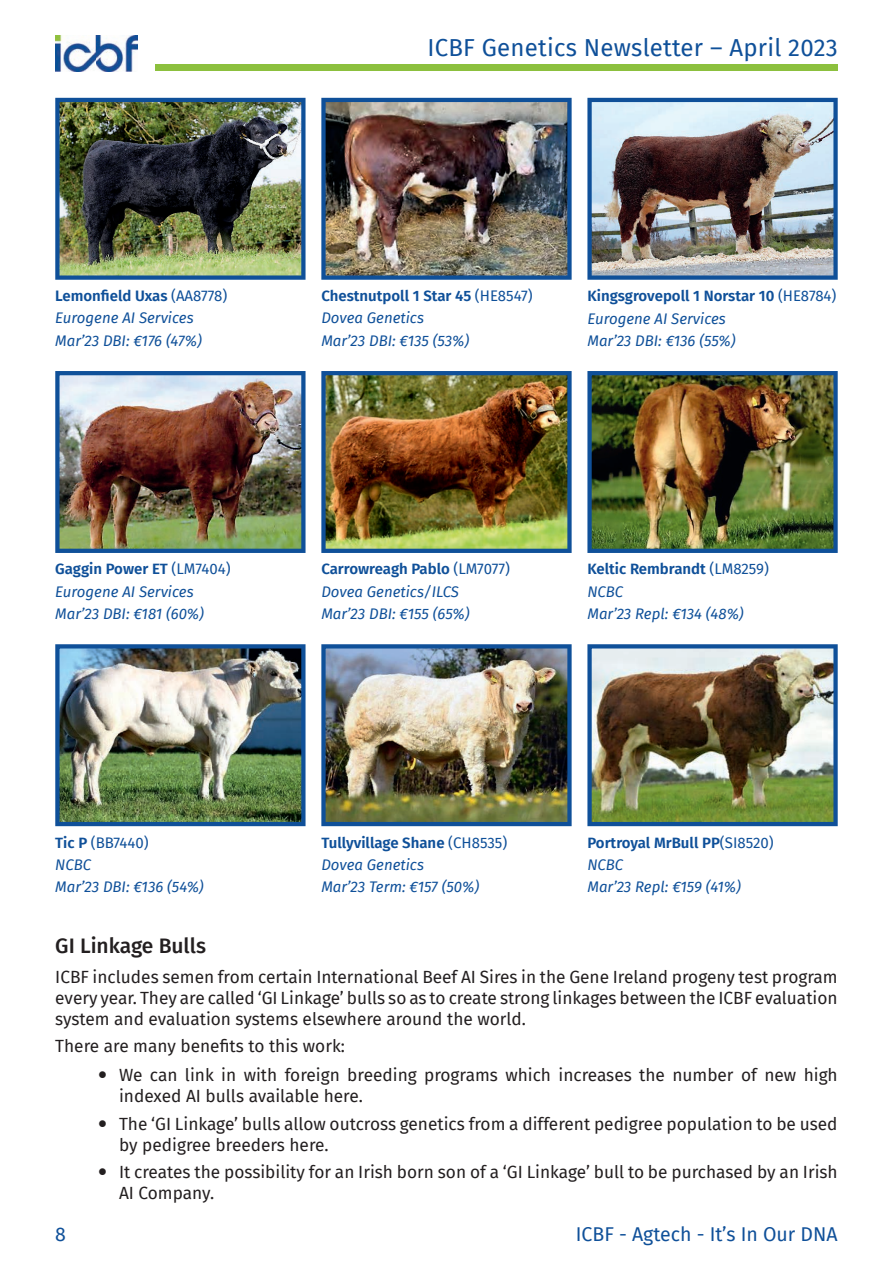
<style>
.page{position:relative;width:893px;height:1263px;background:#fff}
.page>*{position:absolute;margin:0;border:0;box-sizing:border-box;transform-origin:0 0}
.t1{font:24px "Fira Sans";letter-spacing:.01em;color:#0f5099}
.t2{font:500 21px "Fira Sans";color:#231f20}
.t3{font:19.5px "Fira Sans";color:#0f5099}
.t4{font:17.25px/21px "Fira Sans";color:#231f20}
.t5{font:italic 15px/22.2px "Fira Sans";color:#0f5099}
.s1{font-weight:600;font-style:normal}
.s2{font-style:normal}
</style>
<div class="page">
<img style="left:55px;top:35px;width:83px;height:36px">
<div style="left:155px;top:65px;width:683px;height:6px;background:#8cc03e"></div>
<img style="left:587px;top:98px;width:251px;height:182px">
<img style="left:587px;top:371px;width:251px;height:182px">
<img style="left:587px;top:644px;width:251px;height:182px">
<img style="left:321px;top:98px;width:251px;height:182px">
<img style="left:321px;top:371px;width:251px;height:182px">
<img style="left:321px;top:644px;width:251px;height:182px">
<img style="left:55px;top:98px;width:251px;height:182px">
<img style="left:55px;top:371px;width:251px;height:182px">
<img style="left:55px;top:644px;width:251px;height:182px">
<p class="t5" style="left:55px;top:284px;width:174px"><span class="s1">Lemonfield Uxas</span> <span class="s2">(AA8778)<br></span>Eurogene AI Services<br>Mar’23 DBI: €176 (47%)</p>
<p class="t5" style="left:55px;top:558px;width:177px"><span class="s1">Gaggin Power ET</span> <span class="s2">(LM7404)<br></span>Eurogene AI Services<br>Mar’23 DBI: €181 (60%)</p>
<p class="t5" style="left:55px;top:831px;width:150px"><span class="s1">Tic P</span> <span class="s2">(BB7440)<br></span>NCBC<br>Mar’23 DBI: €136 (54%)</p>
<h1 class="t1" style="left:427px;top:29px;width:412px">ICBF Genetics Newsletter – April 2023</h1>
<p class="t5" style="left:321px;top:285px;width:213px"><span class="s1">Chestnutpoll 1 Star 45</span> <span class="s2">(HE8547)<br></span>Dovea Genetics<br>Mar’23 DBI: €135 (53%)</p>
<p class="t5" style="left:587px;top:285px;width:251px"><span class="s1">Kingsgrovepoll 1 Norstar 10</span> <span class="s2">(HE8784)<br></span>Eurogene AI Services<br>Mar’23 DBI: €136 (55%)</p>
<p class="t5" style="left:321px;top:558px;width:190px"><span class="s1">Carrowreagh Pablo</span> <span class="s2">(LM7077)<br></span>Dovea Genetics/ILCS<br>Mar’23 DBI: €155 (65%)</p>
<p class="t5" style="left:587px;top:558px;width:183px"><span class="s1">Keltic Rembrandt</span> <span class="s2">(LM8259)<br></span>NCBC<br>Mar’23 Repl: €134 (48%)</p>
<p class="t5" style="left:321px;top:831px;width:187px"><span class="s1">Tullyvillage Shane</span> <span class="s2">(CH8535)<br></span>Dovea Genetics<br>Mar’23 Term: €157 (50%)</p>
<p class="t5" style="left:587px;top:831px;width:188px"><span class="s1">Portroyal MrBull PP</span><span class="s2">(SI8520)<br></span>NCBC<br>Mar’23 Repl: €159 (41%)</p>
<p class="t2" style="left:55px;top:929px;width:152px">GI Linkage Bulls</p>
<p class="t4" style="left:55px;top:965px;width:784px;text-align:justify">ICBF includes semen from certain International Beef AI Sires in the Gene Ireland progeny test program every year. They are called ‘GI Linkage’ bulls so as to create strong linkages between the ICBF evaluation system and evaluation systems elsewhere around the world.</p>
<p class="t4" style="left:119px;top:1031px;width:720px;line-height:29.5px;text-indent:-64px">There are many benefits to this work:<br>We can link in with foreign breeding programs which increases the number of new high</p>
<p class="t4" style="left:119px;top:1082px;width:720px;line-height:27.5px">indexed AI bulls available here.<br>The ‘GI Linkage’ bulls allow outcross genetics from a different pedigree population to be used</p>
<p class="t4" style="left:119px;top:1130px;width:720px;line-height:27.5px">by pedigree breeders here.<br>It creates the possibility for an Irish born son of a ‘GI Linkage’ bull to be purchased by an Irish</p>
<p class="t4" style="left:119px;top:1182px;width:97px">AI Company.</p>
<p class="t3" style="left:55px;top:1219px;width:12px">8</p>
<p class="t3" style="left:576px;top:1219px;width:263px">ICBF - Agtech - It’s In Our DNA</p>
</div>
